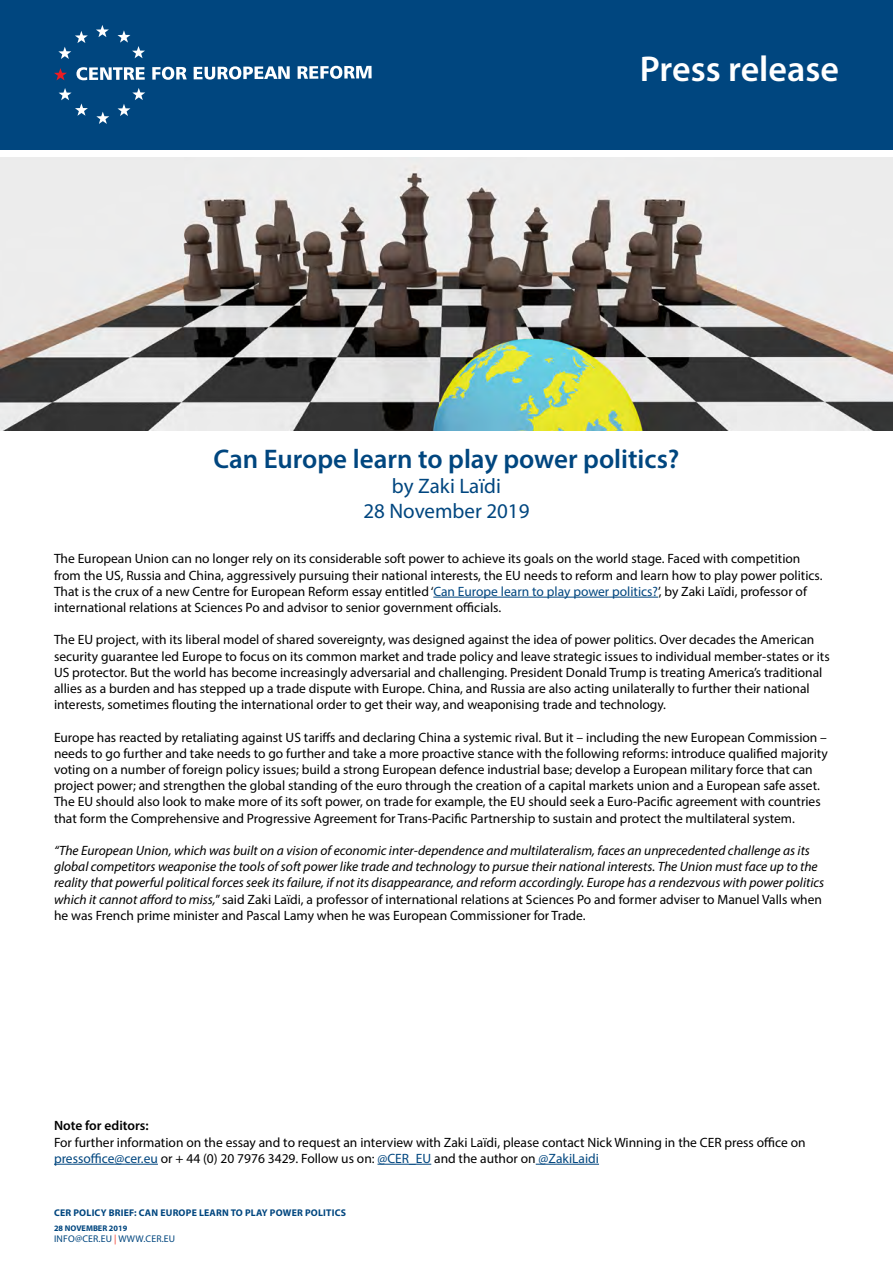
<style>
.page{position:relative;width:893px;height:1263px;background:#fff}
.page>*{position:absolute;margin:0;border:0;box-sizing:border-box;transform-origin:0 0}
.t1{font:600 36px "Myriad Pro";color:#fff}
.t2{font:600 27px "Myriad Pro";color:#00467f}
.t3{font:21px/25.2px "Myriad Pro";color:#00467f;text-align:center}
.t4{font:13.5px/16.2px "Myriad Pro";color:#000}
.t5{font:italic 13.5px/16.2px "Myriad Pro";color:#000}
.t6{font:600 13.5px "Myriad Pro";color:#000}
.t7{font:700 9.75px "Myriad Pro";letter-spacing:.02em;color:#00467f}
.t8{font:9.75px "Myriad Pro";letter-spacing:.02em;color:#00467f}
.t9{font:700 8.25px "Myriad Pro";color:#00467f}
.s1{color:#00467f}
.s2{font-style:normal}
.s3{color:#ee3124}
</style>
<div class="page">
<div style="left:0;top:0;width:893px;height:150px;background:#00467f"></div>
<img style="left:0;top:157px;width:893px;height:273px">
<hr style="left:433px;top:597px;width:225px;height:1px;background:#00467f">
<hr style="left:54px;top:1164px;width:104px;height:1px;background:#00467f">
<hr style="left:377px;top:1164px;width:54px;height:1px;background:#00467f">
<hr style="left:536px;top:1164px;width:63px;height:1px;background:#00467f">
<svg style="left:417px;top:401px;width:84px;height:30px;background:#5c97ac"></svg>
<svg style="left:96px;top:25px;width:13px;height:12px"></svg>
<svg style="left:118px;top:30px;width:27px;height:28px"></svg>
<svg style="left:118px;top:88px;width:27px;height:28px"></svg>
<svg style="left:96px;top:112px;width:13px;height:12px"></svg>
<svg style="left:59px;top:88px;width:29px;height:28px"></svg>
<svg style="left:58px;top:31px;width:30px;height:28px"></svg>
<svg style="left:54px;top:68px;width:13px;height:12px"></svg>
<svg style="left:76px;top:67px;width:69px;height:13px"></svg>
<svg style="left:152px;top:67px;width:35px;height:13px"></svg>
<svg style="left:194px;top:66px;width:96px;height:14px"></svg>
<svg style="left:298px;top:66px;width:74px;height:13px"></svg>
<h1 class="t1" style="left:640px;top:46px;width:201px">Press release</h1>
<h2 class="t2" style="left:213px;top:442px;width:467px">Can Europe learn to play power politics?</h2>
<h3 class="t3" style="left:363px;top:473px;width:168px">by Zaki Laïdi<br>28 November 2019</h3>
<p class="t4" style="left:54px;top:550px;width:770px">The European Union can no longer rely on its considerable soft power to achieve its goals on the world stage. Faced with competition from the US, Russia and China, aggressively pursuing their national interests, the EU needs to reform and learn how to play power politics.<br>That is the crux of a new Centre for European Reform essay entitled ‘<span class="s1">Can Europe learn to play power politics?</span>’, by Zaki Laïdi, professor of international relations at Sciences Po and advisor to senior government officials.</p>
<p class="t4" style="left:54px;top:631px;width:777px">The EU project, with its liberal model of shared sovereignty, was designed against the idea of power politics. Over decades the American security guarantee led Europe to focus on its common market and trade policy and leave strategic issues to individual member-states or its US protector. But the world has become increasingly adversarial and challenging. President Donald Trump is treating America’s traditional allies as a burden and has stepped up a trade dispute with Europe. China, and Russia are also acting unilaterally to further their national interests, sometimes flouting the international order to get their way, and weaponising trade and technology.</p>
<p class="t4" style="left:54px;top:729px;width:775px">Europe has reacted by retaliating against US tariffs and declaring China a systemic rival. But it – including the new European Commission – needs to go further and take needs to go further and take a more proactive stance with the following reforms: introduce qualified majority voting on a number of foreign policy issues; build a strong European defence industrial base; develop a European military force that can project power; and strengthen the global standing of the euro through the creation of a capital markets union and a European safe asset.<br>The EU should also look to make more of its soft power, on trade for example, the EU should seek a Euro-Pacific agreement with countries that form the Comprehensive and Progressive Agreement for Trans-Pacific Partnership to sustain and protect the multilateral system.</p>
<p class="t5" style="left:54px;top:842px;width:772px">“The European Union, which was built on a vision of economic inter-dependence and multilateralism, faces an unprecedented challenge as its global competitors weaponise the tools of soft power like trade and technology to pursue their national interests. The Union must face up to the reality that powerful political forces seek its failure, if not its disappearance, and reform accordingly. Europe has a rendezvous with power politics which it cannot afford to miss,<span class="s2">” said Zaki Laïdi, a professor of international relations at Sciences Po and former adviser to Manuel Valls when he was French prime minister and Pascal Lamy when he was European Commissioner for Trade.</span></p>
<p class="t6" style="left:54px;top:1117px;width:96px">Note for editors:</p>
<p class="t4" style="left:54px;top:1134px;width:753px">For further information on the essay and to request an interview with Zaki Laïdi, please contact Nick Winning in the CER press office on <span class="s1">pressoffice@cer.eu</span> or + 44 (0) 20 7976 3429. Follow us on: <span class="s1">@CER_EU</span> and the author on <span class="s1">@ZakiLaidi</span></p>
<p class="t7" style="left:54px;top:1206px;width:293px">CER POLICY BRIEF: CAN EUROPE LEARN TO PLAY POWER POLITICS</p>
<p class="t9" style="left:54px;top:1223px;width:75px">28 NOVEMBER 2019</p>
<p class="t8" style="left:54px;top:1232px;width:10px">info</p>
<p class="t8" style="left:75px;top:1232px;width:102px">@cer.EU <span class="s3">|</span> WWW.CER.EU</p>
</div>
